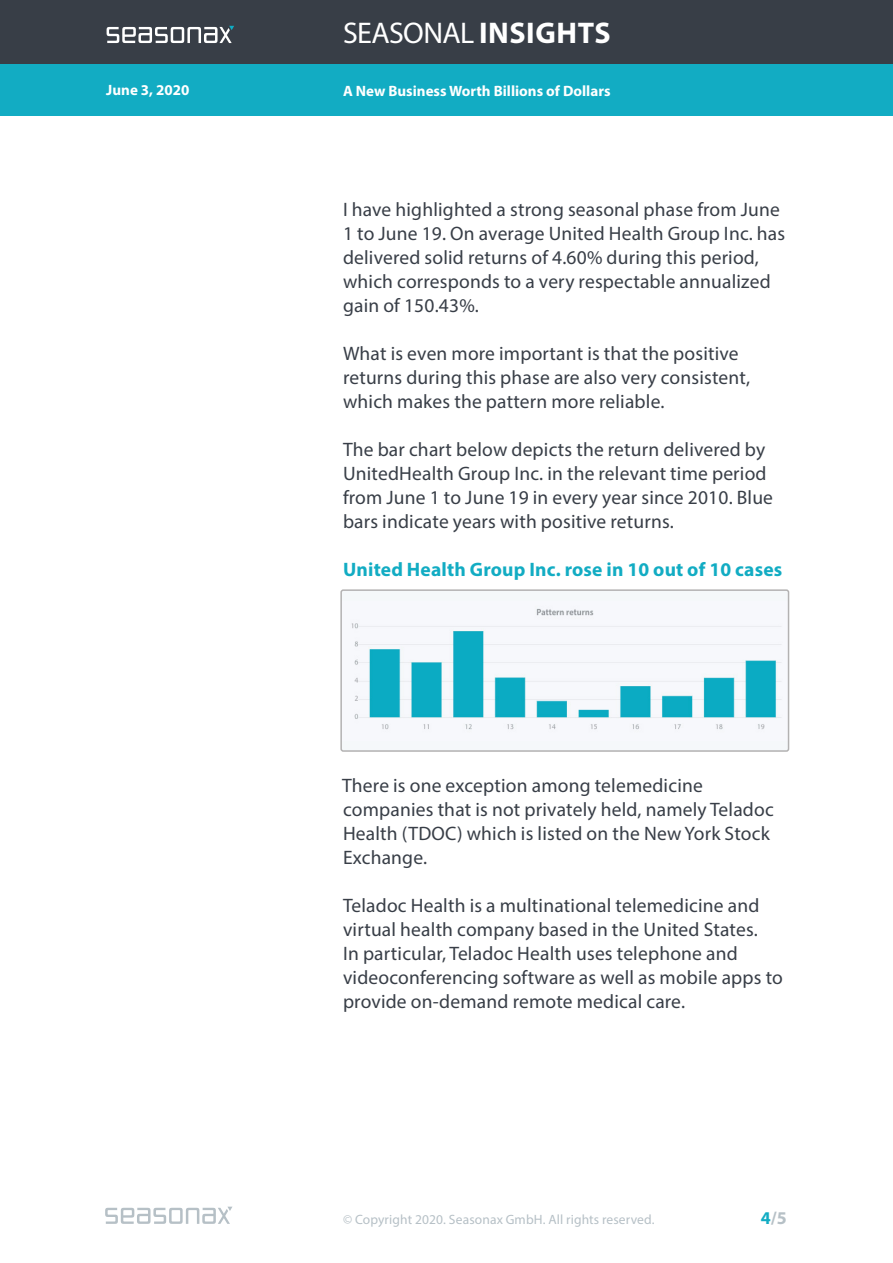
<style>
.page{position:relative;width:893px;height:1263px;background:#fff}
.page>*{position:absolute;margin:0;border:0;box-sizing:border-box;transform-origin:0 0}
.t1{font:30px "Myriad Pro";letter-spacing:-.02em;color:#fff}
.t2{font:19.5px/24px "Myriad Pro";letter-spacing:.01em;color:#383e47}
.t3{font:700 19.5px "Myriad Pro";letter-spacing:.01em;color:#12acc3}
.t4{font:700 18px "Myriad Pro";color:#b6c0c6}
.t5{font:700 15px "Myriad Pro";color:#fff}
.t6{font:13.5px "Myriad Pro";letter-spacing:.01em;color:#b6c0c6}
.s1{font-weight:700}
.s2{color:#12acc3}
</style>
<div class="page">
<svg style="left:105px;top:1206px;width:127px;height:18px"></svg>
<div style="left:0;top:0;width:893px;height:116px;background:#12acc3"></div>
<div style="left:0;top:0;width:893px;height:64px;background:#383e47"></div>
<svg style="left:107px;top:26px;width:127px;height:17px"></svg>
<div style="left:341px;top:590px;width:447px;height:161px;background:#f5f8fa;border-radius:2px"></div>
<img style="left:352px;top:609px;width:429px;height:121px">
<div style="left:340px;top:589px;width:449px;height:163px;border:2px solid #b3b2b2;border-radius:2px"></div>
<p class="t5" style="left:106px;top:81px;width:85px">June 3, 2020</p>
<h1 class="t1" style="left:343px;top:15px;width:269px">SEASONAL <span class="s1">INSIGHTS</span></h1>
<p class="t5" style="left:343px;top:81px;width:269px">A New Business Worth Billions of Dollars</p>
<p class="t2" style="left:343px;top:197px;width:444px">I have highlighted a strong seasonal phase from June 1 to June 19. On average United Health Group Inc. has delivered solid returns of 4.60% during this period, which corresponds to a very respectable annualized gain of 150.43%.</p>
<p class="t2" style="left:343px;top:341px;width:409px">What is even more important is that the positive returns during this phase are also very consistent, which makes the pattern more reliable.</p>
<p class="t2" style="left:343px;top:437px;width:432px">The bar chart below depicts the return delivered by UnitedHealth Group Inc. in the relevant time period from June 1 to June 19 in every year since 2010. Blue bars indicate years with positive returns.</p>
<p class="t3" style="left:343px;top:557px;width:441px">United Health Group Inc. rose in 10 out of 10 cases</p>
<p class="t2" style="left:342px;top:773px;width:433px">There is one exception among telemedicine companies that is not privately held, namely Teladoc Health (TDOC) which is listed on the New York Stock Exchange.</p>
<p class="t2" style="left:343px;top:893px;width:441px">Teladoc Health is a multinational telemedicine and virtual health company based in the United States.<br>In particular, Teladoc Health uses telephone and videoconferencing software as well as mobile apps to provide on-demand remote medical care.</p>
<p class="t6" style="left:343px;top:1211px;width:313px">© Copyright 2020. Seasonax GmbH. All rights reserved.</p>
<p class="t4" style="left:761px;top:1206px;width:27px"><span class="s2">4</span>/5</p>
</div>
